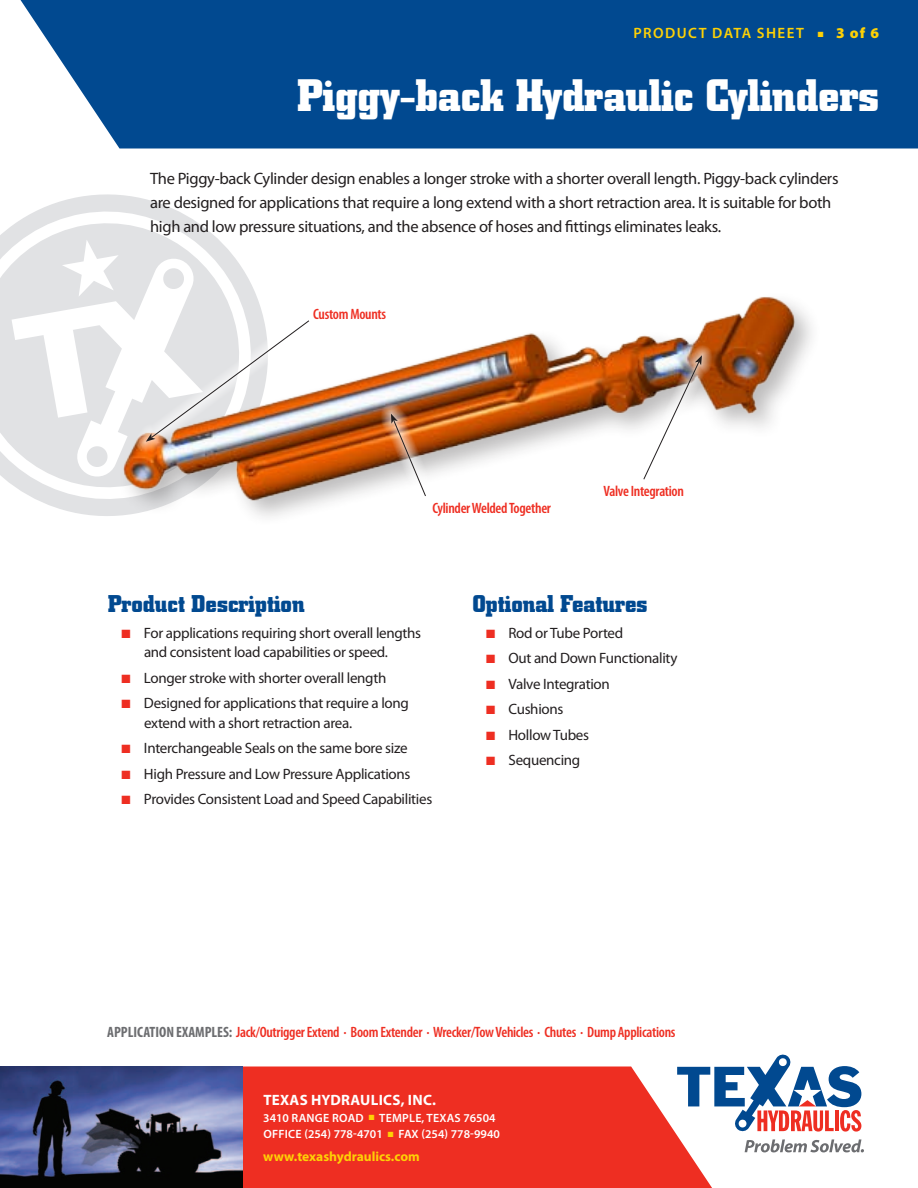
<style>
.page{position:relative;width:918px;height:1188px;background:#fff}
.page>*{position:absolute;margin:0;border:0;box-sizing:border-box;transform-origin:0 0}
.t1{font:700 45px "City";color:#fff}
.t2{font:700 24px "City";color:#014990}
.t3{font:16.5px/24px "Myriad Pro";letter-spacing:-.02em;color:#231f20}
.t4{font:15px/19.5px "Myriad Pro";letter-spacing:-.02em;color:#231f20}
.t5{font:600 condensed 15px "Myriad Pro";letter-spacing:-.02em;color:#ee2e22}
.t6{font:600 15px "Myriad Pro";letter-spacing:.095em;color:#fed105}
.t7{font:700 15px "Myriad Pro";letter-spacing:.02em;color:#fff}
.t8{font:700 13.5px "Myriad Pro";color:#fed105}
.t9{font:600 12px/16.5px "Myriad Pro";color:#fff}
.s1{font-weight:900}
.s2{color:#ee2e22}
.s3{font-weight:700;color:#6c6d70}
.s4{color:#fed105}
</style>
<div class="page">
<div style="left:243px;top:1066px;width:469px;height:122px;background:#ee2e22"></div>
<svg style="left:677px;top:1054px;width:184px;height:78px"></svg>
<svg style="left:745px;top:1139px;width:119px;height:13px"></svg>
<img style="left:0;top:1066px;width:243px;height:122px">
<div style="left:21px;top:0;width:897px;height:148px;background:#014990"></div>
<svg style="left:33px;top:194px;width:221px;height:322px"></svg>
<svg style="left:0;top:213px;width:250px;height:285px;fill:#e1e2e4"></svg>
<div style="left:117px;top:290px;width:706px;height:238px;background:#231f20;opacity:.3"></div>
<img style="left:122px;top:294px;width:674px;height:207px">
<div style="left:381px;top:403px;width:55px;height:103px;background:#fff;opacity:.9"></div>
<img style="left:391px;top:414px;width:36px;height:83px">
<div style="left:633px;top:345px;width:79px;height:145px;background:#fff;opacity:.9"></div>
<img style="left:643px;top:355px;width:59px;height:125px">
<div style="left:135px;top:310px;width:185px;height:142px;background:#fff;opacity:.9"></div>
<svg style="left:146px;top:320px;width:164px;height:122px"></svg>
<div style="left:578px;top:1136px;width:93px;height:37px;background:#ee2e22"></div>
<p class="t6" style="left:633px;top:25px;width:247px">PRODUCT DATA SHEET ■ <span class="s1">3 of 6</span></p>
<p class="t1" style="left:298px;top:70px;width:583px">Piggy-back Hydraulic Cylinders</p>
<p class="t3" style="left:150px;top:167px;width:690px">The Piggy-back Cylinder design enables a longer stroke with a shorter overall length. Piggy-back cylinders are designed for applications that require a long extend with a short retraction area. It is suitable for both high and low pressure situations, and the absence of hoses and fittings eliminates leaks.</p>
<p class="t5" style="left:313px;top:306px;width:74px">Custom Mounts</p>
<p class="t5" style="left:432px;top:500px;width:120px">Cylinder Welded Together</p>
<p class="t5" style="left:604px;top:482px;width:82px">Valve Integration</p>
<p class="t2" style="left:108px;top:590px;width:198px">Product Description</p>
<p class="t4" style="left:144px;top:623px;width:279px;text-indent:-22px"><span class="s2">■</span> For applications requiring short overall lengths and consistent load capabilities or speed.</p>
<p class="t4" style="left:122px;top:668px;width:266px"><span class="s2">■</span> Longer stroke with shorter overall length</p>
<p class="t4" style="left:144px;top:694px;width:266px;text-indent:-22px"><span class="s2">■</span> Designed for applications that require a long extend with a short retraction area.</p>
<p class="t4" style="left:122px;top:739px;width:288px"><span class="s2">■</span> Interchangeable Seals on the same bore size</p>
<p class="t4" style="left:122px;top:764px;width:291px"><span class="s2">■</span> High Pressure and Low Pressure Applications</p>
<p class="t4" style="left:122px;top:790px;width:312px"><span class="s2">■</span> Provides Consistent Load and Speed Capabilities</p>
<p class="t2" style="left:472px;top:590px;width:177px">Optional Features</p>
<p class="t4" style="left:486px;top:623px;width:139px"><span class="s2">■</span> Rod or Tube Ported</p>
<p class="t4" style="left:486px;top:649px;width:193px"><span class="s2">■</span> Out and Down Functionality</p>
<p class="t4" style="left:486px;top:674px;width:125px"><span class="s2">■</span> Valve Integration</p>
<p class="t4" style="left:486px;top:700px;width:79px"><span class="s2">■</span> Cushions</p>
<p class="t4" style="left:486px;top:725px;width:105px"><span class="s2">■</span> Hollow Tubes</p>
<p class="t4" style="left:486px;top:751px;width:96px"><span class="s2">■</span> Sequencing</p>
<p class="t5" style="left:107px;top:1024px;width:570px"><span class="s3">APPLICATION EXAMPLES:</span> Jack/Outrigger Extend · Boom Extender · Wrecker/Tow Vehicles · Chutes · Dump Applications</p>
<p class="t7" style="left:263px;top:1092px;width:174px">TEXAS HYDRAULICS, INC.</p>
<p class="t9" style="left:263px;top:1109px;width:238px">3410 RANGE ROAD <span class="s4">■</span> TEMPLE, TEXAS 76504<br>OFFICE (254) 778-4701 <span class="s4">■</span> FAX (254) 778-9940</p>
<p class="t8" style="left:263px;top:1148px;width:158px">www.texashydraulics.com</p>
</div>
